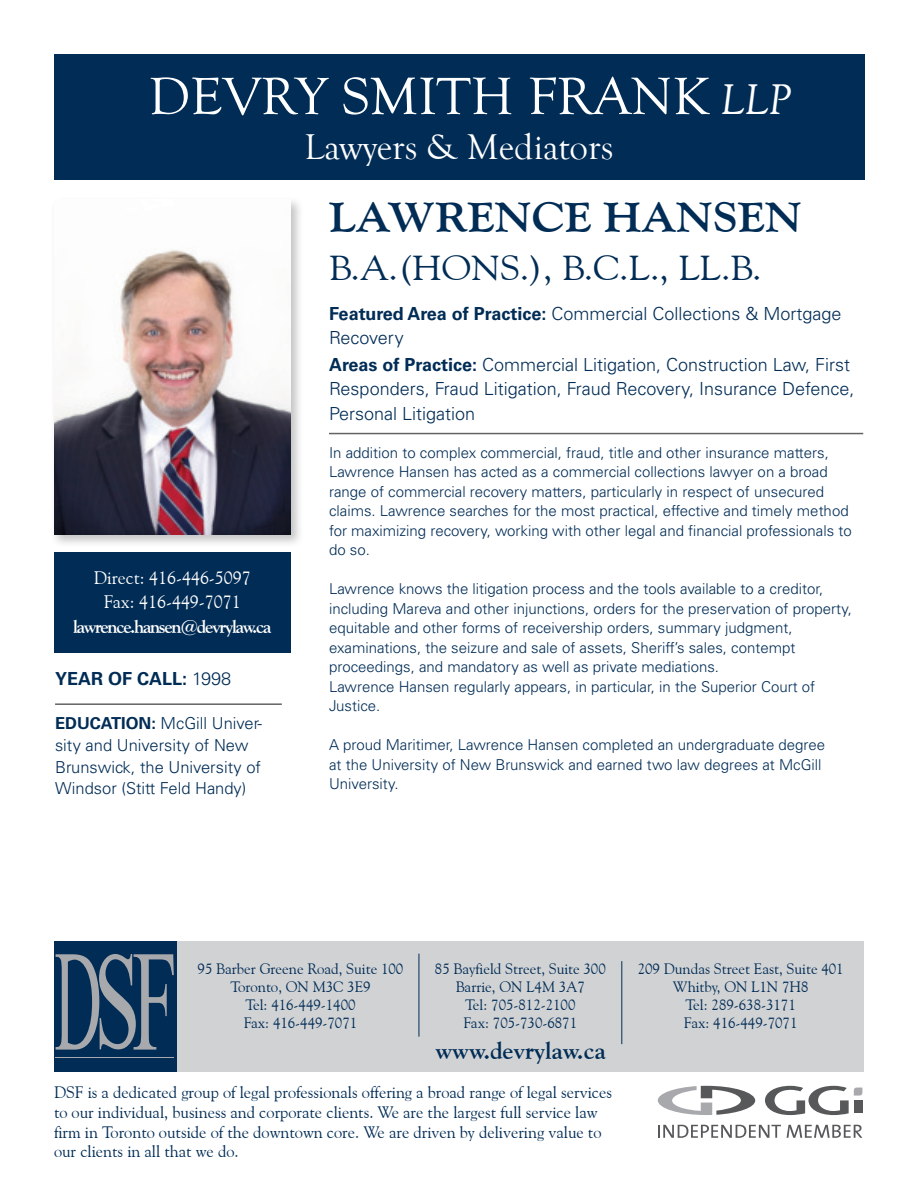
<style>
.page{position:relative;width:918px;height:1188px;background:#fff}
.page>*{position:absolute;margin:0;border:0;box-sizing:border-box;transform-origin:0 0}
.t1{font:54px "Goudy Old Style T";color:#fff;scale:1.04 1}
.t2{font:700 42px "Goudy Old Style BT";color:#002c55;scale:1.1 1}
.t3{font:36.75px "Goudy Old Style T";color:#fff}
.t4{font:34.5px "Goudy Old Style BT";color:#002c55;scale:1.1 1}
.t5{font:700 24px "Goudy Old Style BT";color:#002c55}
.t6{font:18.15px/24.8px "Goudy Old Style BT";color:#fff;text-align:center}
.t7{font:700 18.15px "Goudy Old Style BT";letter-spacing:-.07em;color:#fff}
.t8{font:300 18px/24.6px "Univers LT Std";color:#002c55}
.t9{font:700 18px "Univers LT Std";color:#002c55}
.t10{font:16.5px/19.8px "Goudy Old Style BT";color:#002c55}
.t11{font:300 16.5px/21.8px "Univers LT Std";color:#002c55}
.t12{font:300 15px/19.5px "Univers LT Std";color:#002c55}
.t13{font:15px/18px "Goudy Old Style BT";color:#002c55;text-align:center}
.s1{font-style:italic;font-size:44.1px}
.s2{font-weight:700}
.s3{font-weight:300}
</style>
<div class="page">
<div style="left:54px;top:54px;width:810px;height:125px;background:#002c55"></div>
<div style="left:54px;top:553px;width:237px;height:100px;background:#002c55"></div>
<div style="left:51px;top:196px;width:253px;height:351px;background:#231f20;opacity:.26"></div>
<img style="left:54px;top:200px;width:237px;height:335px">
<hr style="left:55px;top:703px;width:227px;height:2px;background:#636366">
<hr style="left:329px;top:433px;width:534px;height:1px;background:#636366">
<div style="left:177px;top:941px;width:687px;height:130px;background:#d1d2d4"></div>
<div style="left:54px;top:941px;width:122px;height:130px;background:#002c55"></div>
<svg style="left:56px;top:954px;width:118px;height:96px"></svg>
<hr style="left:56px;top:1057px;width:118px;height:1px;background:#a8a9ad">
<hr style="left:419px;top:954px;width:1px;height:83px;background:#002c55">
<hr style="left:621px;top:961px;width:1px;height:83px;background:#002c55">
<svg style="left:765px;top:1086px;width:97px;height:29px"></svg>
<svg style="left:658px;top:1086px;width:97px;height:29px"></svg>
<svg style="left:658px;top:1125px;width:123px;height:13px"></svg>
<svg style="left:787px;top:1125px;width:75px;height:13px"></svg>
<h1 class="t1" style="left:148px;top:75px;width:619px">DEVRY SMITH FRANK <span class="s1">LLP</span></h1>
<h3 class="t3" style="left:304px;top:132px;width:311px">Lawyers &amp; Mediators</h3>
<h2 class="t2" style="left:329px;top:201px;width:431px">LAWRENCE HANSEN</h2>
<h3 class="t4" style="left:329px;top:255px;width:395px">B.A.(HONS.), B.C.L., LL.B.</h3>
<p class="t8" style="left:329px;top:303px;width:514px"><span class="s2">Featured Area of Practice:</span> Commercial Collections &amp; Mortgage<br>Recovery</p>
<p class="t6" style="left:94px;top:566px;width:158px">Direct: 416-446-5097<br>Fax: 416-449-7071</p>
<p class="t7" style="left:73px;top:620px;width:200px">lawrence.hansen@devrylaw.ca</p>
<p class="t9" style="left:55px;top:668px;width:178px">YEAR OF CALL: <span class="s3">1998</span></p>
<p class="t11" style="left:55px;top:714px;width:209px"><span class="s2">EDUCATION:</span> McGill Univer&shy;sity and University of New<br>Brunswick, the University of<br>Windsor (Stitt Feld Handy)</p>
<p class="t8" style="left:329px;top:353px;width:527px"><span class="s2">Areas of Practice:</span> Commercial Litigation, Construction Law, First<br>Responders, Fraud Litigation, Fraud Recovery, Insurance Defence,<br>Personal Litigation</p>
<p class="t12" style="left:329px;top:444px;width:524px">In addition to complex commercial, fraud, title and other insurance matters, Lawrence Hansen has acted as a commercial collections lawyer on a broad range of commercial recovery matters, particularly in respect of unsecured claims. Lawrence searches for the most practical, effective and timely method for maximizing recovery, working with other legal and financial professionals to do so.</p>
<p class="t12" style="left:329px;top:580px;width:524px">Lawrence knows the litigation process and the tools available to a creditor, including Mareva and other injunctions, orders for the preservation of property, equitable and other forms of receivership orders, summary judgment, examinations, the seizure and sale of assets, Sheriff’s sales, contempt proceedings, and mandatory as well as private mediations.<br>Lawrence Hansen regularly appears, in particular, in the Superior Court of Justice.</p>
<p class="t12" style="left:329px;top:736px;width:498px">A proud Maritimer, Lawrence Hansen completed an undergraduate degree at the University of New Brunswick and earned two law degrees at McGill<br>University.</p>
<p class="t13" style="left:198px;top:961px;width:207px">95 Barber Greene Road, Suite 100<br>Toronto, ON M3C 3E9<br>Tel: 416-449-1400<br>Fax: 416-449-7071</p>
<p class="t13" style="left:638px;top:961px;width:207px">209 Dundas Street East, Suite 401<br>Whitby, ON L1N 7H8<br>Tel: 289-638-3171<br>Fax: 416-449-7071</p>
<p class="t13" style="left:435px;top:961px;width:172px">85 Bayfield Street, Suite 300<br>Barrie, ON L4M 3A7<br>Tel: 705-812-2100<br>Fax: 705-730-6871</p>
<h3 class="t5" style="left:435px;top:1042px;width:172px">www.devrylaw.ca</h3>
<p class="t10" style="left:54px;top:1084px;width:560px">DSF is a dedicated group of legal professionals offering a broad range of legal services to our individual, business and corporate clients. We are the largest full service law firm in Toronto outside of the downtown core. We are driven by delivering value to our clients in all that we do.</p>
</div>
